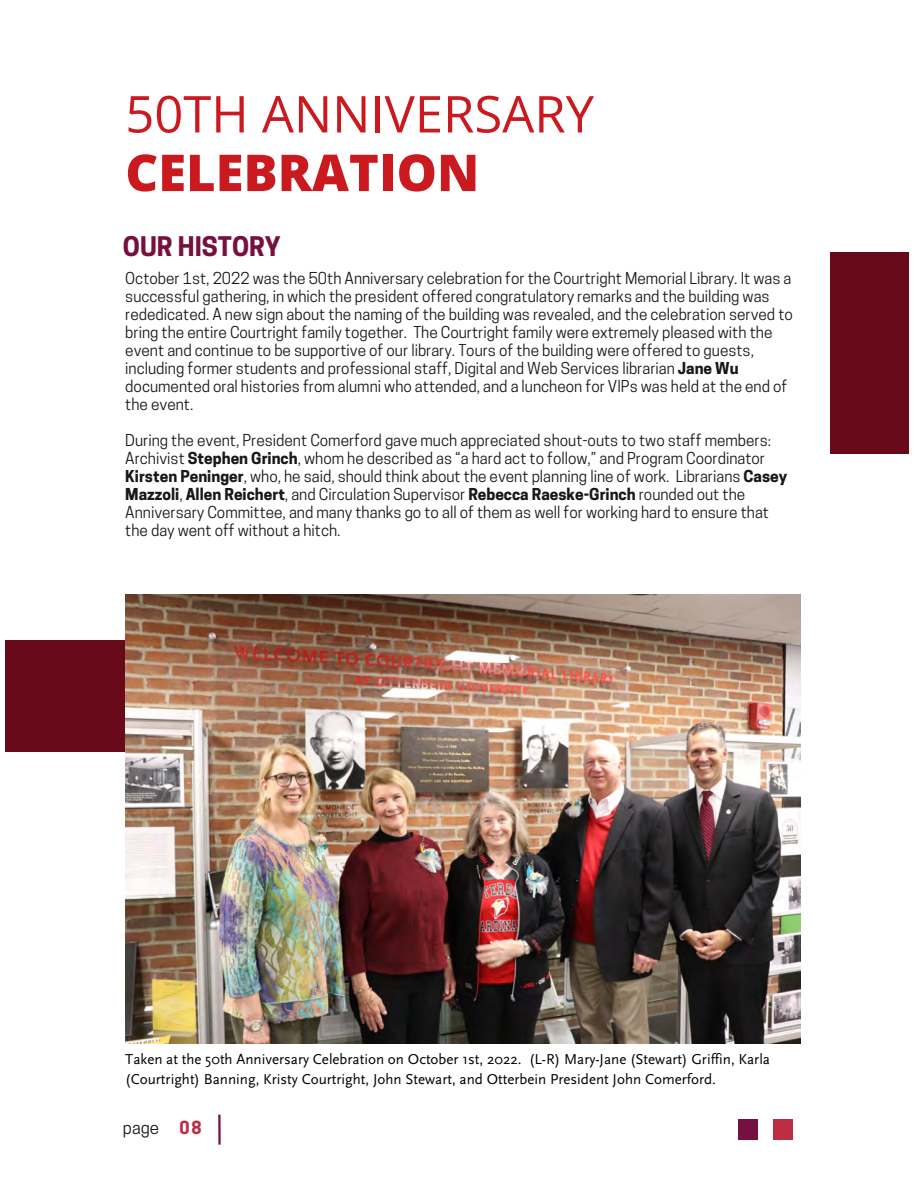
<style>
.page{position:relative;width:918px;height:1188px;background:#fff}
.page>*{position:absolute;margin:0;border:0;box-sizing:border-box;transform-origin:0 0}
.t1{font:50.85px "Open Sans";color:#cb1920}
.t2{font:800 50.85px "Open Sans";color:#cb1920}
.t3{font:700 25.35px "Cooper Hewitt";color:#751040}
.t4{font:16.95px "Cooper Hewitt";color:#191717}
.t5{font:700 16.95px "Cooper Hewitt";color:#bc2c43}
.t6{font:15.45px/18px "Cooper Hewitt";color:#191717}
.t7{font:15px/20.2px "Scala Sans";color:#000}
.s1{font-weight:700}
</style>
<div class="page">
<hr style="left:218px;top:1115px;width:3px;height:30px;background:#751040">
<div style="left:738px;top:1120px;width:20px;height:20px;background:#751040"></div>
<div style="left:773px;top:1120px;width:20px;height:20px;background:#bc2c43"></div>
<div style="left:830px;top:253px;width:79px;height:201px;background:#690a1a"></div>
<div style="left:5px;top:641px;width:143px;height:111px;background:#690a1a"></div>
<img style="left:125px;top:594px;width:675px;height:450px">
<h4 class="t1" style="left:125px;top:78px;width:470px">50TH ANNIVERSARY</h4>
<h4 class="t2" style="left:125px;top:137px;width:355px">CELEBRATION</h4>
<h4 class="t3" style="left:123px;top:237px;width:159px">OUR HISTORY</h4>
<p class="t6" style="left:125px;top:271px;width:669px">October 1st, 2022 was the 50th Anniversary celebration for the Courtright Memorial Library. It was a successful gathering, in which the president offered congratulatory remarks and the building was rededicated. A new sign about the naming of the building was revealed, and the celebration served to bring the entire Courtright family together. The Courtright family were extremely pleased with the event and continue to be supportive of our library. Tours of the building were offered to guests, including former students and professional staff, Digital and Web Services librarian <span class="s1">Jane Wu </span>documented oral histories from alumni who attended, and a luncheon for VIPs was held at the end of the event.</p>
<p class="t6" style="left:125px;top:433px;width:664px">During the event, President Comerford gave much appreciated shout-outs to two staff members:<br>Archivist <span class="s1">Stephen Grinch</span>, whom he described as “a hard act to follow,” and Program Coordinator <span class="s1">Kirsten Peninger</span>, who, he said, should think about the event planning line of work. Librarians <span class="s1">Casey Mazzoli</span>, <span class="s1">Allen Reichert</span>, and Circulation Supervisor <span class="s1">Rebecca Raeske-Grinch</span> rounded out the Anniversary Committee, and many thanks go to all of them as well for working hard to ensure that the day went off without a hitch.</p>
<p class="t7" style="left:125px;top:1050px;width:646px">Taken at the 50th Anniversary Celebration on October 1st, 2022. (L-R) Mary-Jane (Stewart) Griffin, Karla (Courtright) Banning, Kristy Courtright, John Stewart, and Otterbein President John Comerford.</p>
<h1 class="t4" style="left:123px;top:1121px;width:38px">page</h1>
<h3 class="t5" style="left:180px;top:1121px;width:24px">08</h3>
</div>
